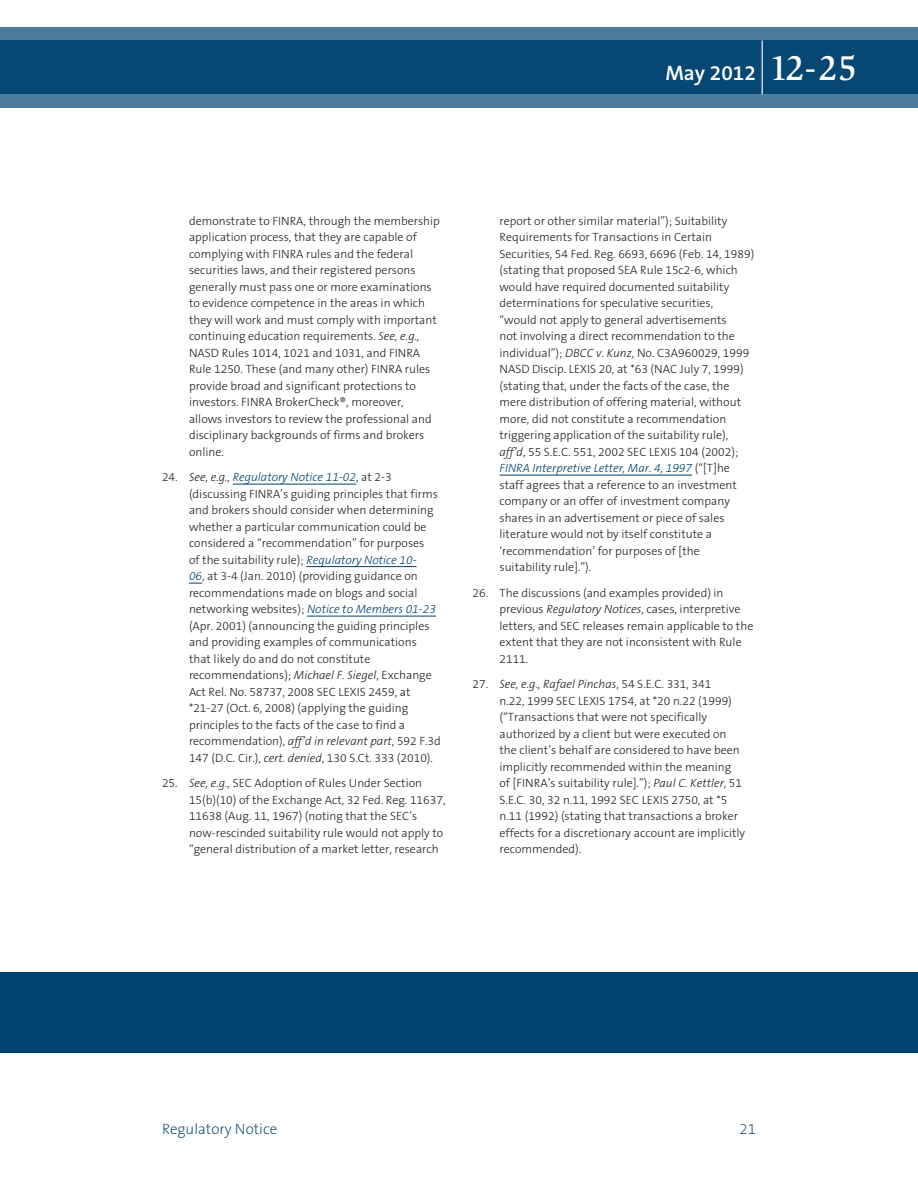
<style>
.page{position:relative;width:918px;height:1188px;background:#fff}
.page>*{position:absolute;margin:0;border:0;box-sizing:border-box;transform-origin:0 0}
.t1{font:600 21px "The Sans B6";color:#fff}
.t2{font:200 15px "The Sans B2";color:#004270}
.t3{font:300 12px/16.5px "The Sans B3";color:#231f20}
.s1{font-family:"Slimbach LT";font-weight:500;font-size:36px}
.s2{font-style:italic}
.s3{font-style:italic;color:#004270}
</style>
<div class="page">
<div style="left:0;top:972px;width:918px;height:81px;background:#004270"></div>
<svg style="left:0;top:27px;width:918px;height:81px;background:#1e5881"></svg>
<hr style="left:762px;top:40px;width:1px;height:54px;background:#fff">
<hr style="left:233px;top:484px;width:123px;height:1px;background:#004270">
<hr style="left:306px;top:566px;width:111px;height:1px;background:#004270">
<svg style="left:189px;top:583px;width:13px;height:1px"></svg>
<hr style="left:307px;top:616px;width:129px;height:1px;background:#004270">
<hr style="left:500px;top:475px;width:192px;height:1px;background:#004270">
<h1 class="t1" style="left:665px;top:62px;width:193px">May 2012 <span class="s1">12-25</span></h1>
<p class="t3" style="left:189px;top:213px;width:252px">demonstrate to FINRA, through the membership application process, that they are capable of complying with FINRA rules and the federal securities laws, and their registered persons generally must pass one or more examinations to evidence competence in the areas in which they will work and must comply with important continuing education requirements. <span class="s2">See, e.g., </span>NASD Rules 1014, 1021 and 1031, and FINRA Rule 1250. These (and many other) FINRA rules provide broad and significant protections to investors. FINRA BrokerCheck®, moreover, allows investors to review the professional and disciplinary backgrounds of firms and brokers online.</p>
<p class="t3" style="left:189px;top:469px;width:253px;text-indent:-27px">24. <span class="s2">See, e.g.,</span> <span class="s3">Regulatory Notice 11-02</span>, at 2-3 (discussing FINRA’s guiding principles that firms and brokers should consider when determining whether a particular communication could be considered a “recommendation” for purposes<br>of the suitability rule); <span class="s3">Regulatory Notice 10-<br>06</span>, at 3-4 (Jan. 2010) (providing guidance on recommendations made on blogs and social networking websites); <span class="s3">Notice to Members 01-23 </span>(Apr. 2001) (announcing the guiding principles and providing examples of communications that likely do and do not constitute recommendations); <span class="s2">Michael F. Siegel</span>, Exchange Act Rel. No. 58737, 2008 SEC LEXIS 2459, at *21-27 (Oct. 6, 2008) (applying the guiding principles to the facts of the case to find a recommendation), <span class="s2">aff’d in relevant part</span>, 592 F.3d 147 (D.C. Cir.), <span class="s2">cert. denied</span>, 130 S.Ct. 333 (2010).</p>
<p class="t3" style="left:189px;top:775px;width:258px;text-indent:-27px">25. <span class="s2">See, e.g.,</span> SEC Adoption of Rules Under Section 15(b)(10) of the Exchange Act, 32 Fed. Reg. 11637, 11638 (Aug. 11, 1967) (noting that the SEC’s now-rescinded suitability rule would not apply to “general distribution of a market letter, research</p>
<p class="t3" style="left:500px;top:213px;width:256px">report or other similar material”); Suitability Requirements for Transactions in Certain Securities, 54 Fed. Reg. 6693, 6696 (Feb. 14, 1989) (stating that proposed SEA Rule 15c2-6, which would have required documented suitability determinations for speculative securities,<br>“would not apply to general advertisements<br>not involving a direct recommendation to the individual”); <span class="s2">DBCC v. Kunz</span>, No. C3A960029, 1999<br>NASD Discip. LEXIS 20, at *63 (NAC July 7, 1999) (stating that, under the facts of the case, the mere distribution of offering material, without more, did not constitute a recommendation triggering application of the suitability rule), <span class="s2">aff’d</span>, 55 S.E.C. 551, 2002 SEC LEXIS 104 (2002); <span class="s3">FINRA Interpretive Letter, Mar. 4, 1997</span> (“[T]he staff agrees that a reference to an investment company or an offer of investment company shares in an advertisement or piece of sales literature would not by itself constitute a ‘recommendation’ for purposes of [the suitability rule].”).</p>
<p class="t3" style="left:500px;top:585px;width:255px;text-indent:-27px">26. The discussions (and examples provided) in previous <span class="s2">Regulatory Notices</span>, cases, interpretive letters, and SEC releases remain applicable to the extent that they are not inconsistent with Rule 2111.</p>
<p class="t3" style="left:500px;top:676px;width:247px;text-indent:-27px">27. <span class="s2">See, e.g., Rafael Pinchas</span>, 54 S.E.C. 331, 341<br>n.22, 1999 SEC LEXIS 1754, at *20 n.22 (1999) (“Transactions that were not specifically authorized by a client but were executed on the client’s behalf are considered to have been implicitly recommended within the meaning<br>of [FINRA’s suitability rule].”); <span class="s2">Paul C. Kettler</span>, 51<br>S.E.C. 30, 32 n.11, 1992 SEC LEXIS 2750, at *5 n.11 (1992) (stating that transactions a broker effects for a discretionary account are implicitly recommended).</p>
<p class="t2" style="left:162px;top:1121px;width:117px">Regulatory Notice</p>
<p class="t2" style="left:740px;top:1121px;width:18px">21</p>
</div>
